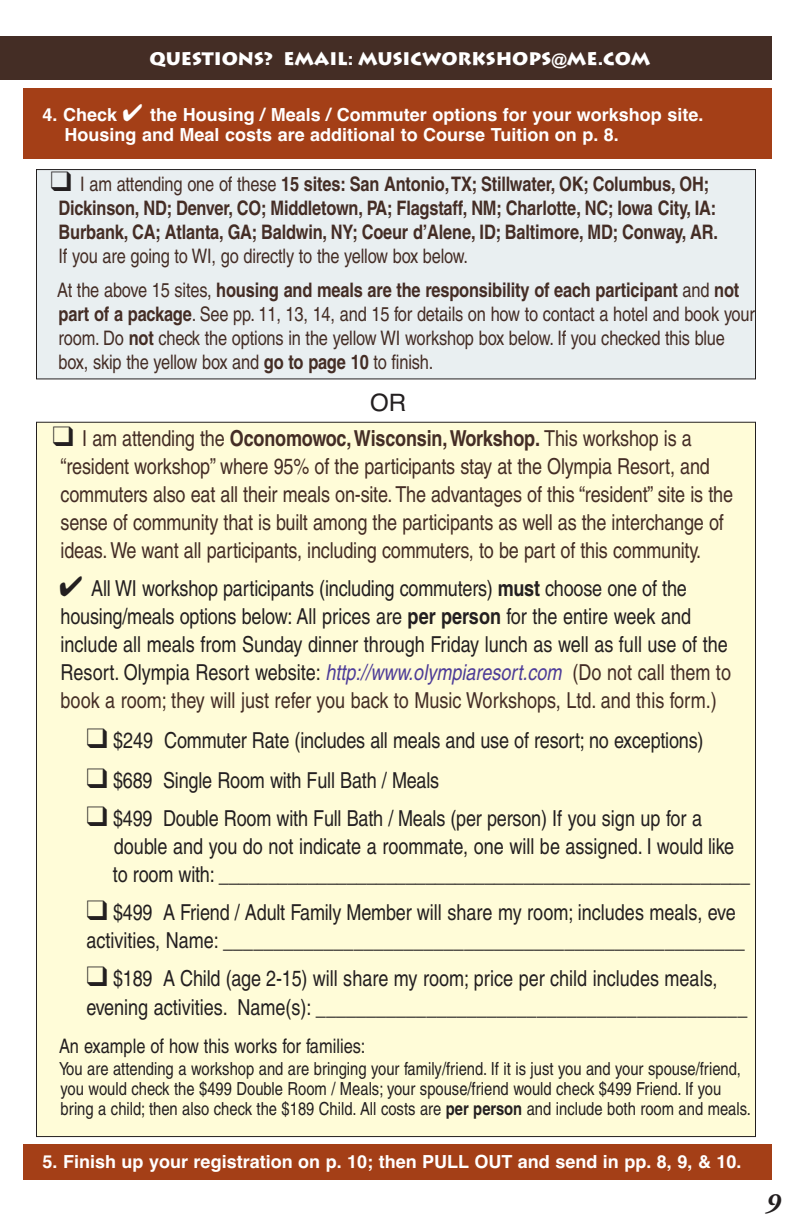
<style>
.page{position:relative;width:792px;height:1224px;background:#fff}
.page>*{position:absolute;margin:0;border:0;box-sizing:border-box;transform-origin:0 0}
.t1{font:italic 700 28px "Adobe Garamond";color:#231f20}
.t2{font:24px "Helvetica";color:#231f20}
.t3{font:condensed 22px/28px "Helvetica LT";color:#231f20}
.t4{font:condensed 22px/28px "Helvetica LT";letter-spacing:-.01em;color:#442d25}
.t5{font:condensed 20px/24px "Helvetica LT";letter-spacing:-.01em;color:#442d25}
.t6{font:700 condensed 20px/24px "Helvetica LT";letter-spacing:-.01em;color:#442d25;text-align:center}
.t7{font:condensed 20px "Helvetica LT";color:#231f20}
.t8{font:condensed 18px/20px "Helvetica LT";color:#231f20}
.t9{font:700 18px/20px "Helvetica";color:#fff}
.t10{font:900 18px "Lithos";color:#fff}
.s1{font-family:"Arial";font-weight:700;font-size:16px}
.s2{color:#231f20}
.s3{font-weight:400}
.s4{font-weight:700}
.s5{font-style:italic;color:#4d3c98}
.s6{color:#442d25}
</style>
<div class="page">
<div style="left:0;top:36px;width:772px;height:43px;background:#442d25"></div>
<div style="left:23px;top:89px;width:748px;height:70px;background:#a43f17"></div>
<div style="left:36px;top:422px;width:720px;height:715px;background:#fffcd8"></div>
<div style="left:36px;top:170px;width:720px;height:209px;background:#e9eff1"></div>
<div style="left:36px;top:169px;width:720px;height:210px;border:1px solid #231f20"></div>
<div style="left:23px;top:1145px;width:748px;height:35px;background:#a43f17"></div>
<p class="t10" style="left:149px;top:48px;width:503px">QUESTIONS? EMAIL: MUSICWORKSHOPS<span class="s1">@</span>ME.COM</p>
<p class="t9" style="left:65px;top:105px;width:640px;text-indent:-22px">4. Check ✔ the Housing / Meals / Commuter options for your workshop site.<br>Housing and Meal costs are additional to Course Tuition on p. 8.</p>
<p class="t6" style="left:50px;top:174px;width:669px"><span class="s2">❑</span> <span class="s3">I am attending one of these</span> 15 sites: San Antonio, TX; Stillwater, OK; Columbus, OH;<br>Dickinson, ND; Denver, CO; Middletown, PA; Flagstaff, NM; Charlotte, NC; Iowa City, IA:<br>Burbank, CA; Atlanta, GA; Baldwin, NY; Coeur d’Alene, ID; Baltimore, MD; Conway, AR.</p>
<p class="t5" style="left:57px;top:242px;width:684px;line-height:34px">If you are going to WI, go directly to the yellow box below.<br>At the above 15 sites, <span class="s4">housing and meals are the responsibility of each participant</span> and <span class="s4">not</span></p>
<p class="t5" style="left:59px;top:305px;width:698px"><span class="s4">part of a package</span>. See pp. 11, 13, 14, and 15 for details on how to contact a hotel and book your room. Do <span class="s4">not</span> check the options in the yellow WI workshop box below. If you checked this blue box, skip the yellow box and <span class="s4">go to page 10</span> to finish.</p>
<p class="t2" style="left:370px;top:389px;width:37px">OR</p>
<p class="t4" style="left:61px;top:427px;width:674px;text-indent:-8px"><span class="s2">❑</span> I am attending the <span class="s4">Oconomowoc, Wisconsin, Workshop.</span> This workshop is a “resident workshop” where 95% of the participants stay at the Olympia Resort, and commuters also eat all their meals on-site. The advantages of this “resident” site is the sense of community that is built among the participants as well as the interchange of ideas. We want all participants, including commuters, to be part of this community.</p>
<p class="t3" style="left:59px;top:577px;width:674px">✔ All WI workshop participants (including commuters) <span class="s4">must</span> choose one of the housing/meals options below: All prices are <span class="s4">per person</span> for the entire week and include all meals from Sunday dinner through Friday lunch as well as full use of the Resort. Olympia Resort website: <span class="s5">http://www.olympiaresort.com</span> <span class="s6">(Do not call them to book a room; they will just refer you back to Music Workshops, Ltd. and this form.)</span></p>
<p class="t3" style="left:86px;top:729px;width:619px">❑ $249 Commuter Rate (includes all meals and use of resort; no exceptions)</p>
<p class="t3" style="left:86px;top:769px;width:354px">❑ $689 Single Room with Full Bath / Meals</p>
<p class="t3" style="left:113px;top:807px;width:639px;text-indent:-27px">❑ $499 Double Room with Full Bath / Meals (per person) If you sign up for a double and you do not indicate a roommate, one will be assigned. I would like to room with: ______________________________________________________</p>
<p class="t3" style="left:86px;top:901px;width:660px">❑ $499 A Friend / Adult Family Member will share my room; includes meals, eve activities, Name: ____________________________________________________</p>
<p class="t3" style="left:86px;top:967px;width:663px">❑ $189 A Child (age 2-15) will share my room; price per child includes meals, evening activities. Name(s): ___________________________________________</p>
<p class="t7" style="left:59px;top:1040px;width:308px">An example of how this works for families:</p>
<p class="t8" style="left:59px;top:1060px;width:693px">You are attending a workshop and are bringing your family/friend. If it is just you and your spouse/friend, you would check the $499 Double Room / Meals; your spouse/friend would check $499 Friend. If you bring a child; then also check the $189 Child. All costs are <span class="s4">per person</span> and include both room and meals.</p>
<p class="t9" style="left:43px;top:1151px;width:700px">5. Finish up your registration on p. 10; then PULL OUT and send in pp. 8, 9, &amp; 10.</p>
<p class="t1" style="left:765px;top:1192px;width:16px">9</p>
</div>
